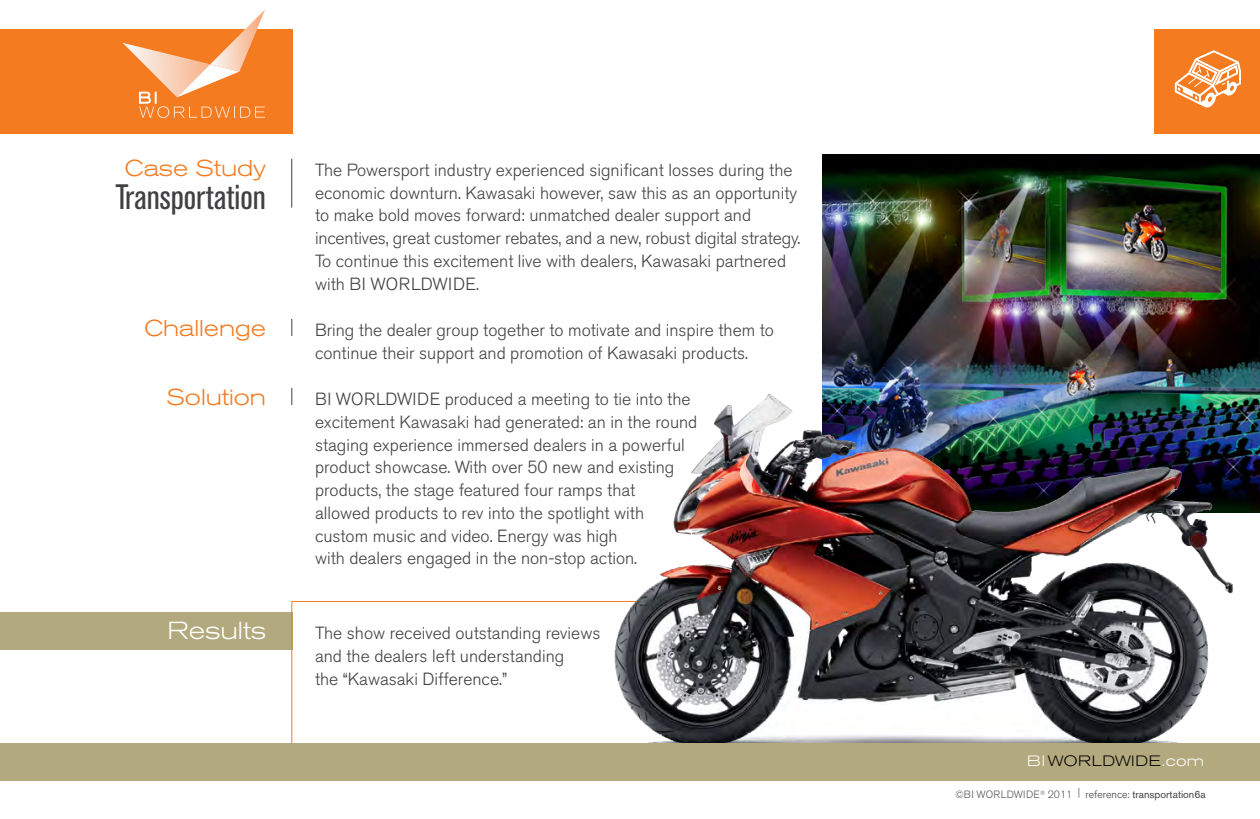
<style>
.page{position:relative;width:1260px;height:819px;background:#fff}
.page>*{position:absolute;margin:0;border:0;box-sizing:border-box;transform-origin:0 0}
.t1{font:condensed 35px "Akzidenz Grotesk BE";color:#414042}
.t2{font:300 expanded 24.5px "Akzidenz Grotesk BE";color:#fff}
.t3{font:300 expanded 22.75px "Akzidenz Grotesk BE";color:#f47b20}
.t4{font:300 17.5px/22.8px "Akzidenz Grotesk BE";color:#414042}
.t5{font:300 expanded 14.88px "Akzidenz Grotesk BE";letter-spacing:.03em;color:#000}
.t6{font:300 10.5px "Akzidenz Grotesk BE";color:#565659}
.s1{color:#fff}
.s2{color:#414042}
.s3{font-weight:400;color:#414042}
</style>
<div class="page">
<div style="left:0;top:612px;width:292px;height:38px;background:#b3a97e"></div>
<img style="left:822px;top:155px;width:438px;height:166px">
<hr style="left:291px;top:159px;width:1px;height:49px;background:#414042">
<div style="left:0;top:29px;width:292px;height:105px;background:#f47b20"></div>
<svg style="left:123px;top:9px;width:142px;height:109px"></svg>
<svg style="left:291px;top:319px;width:1px;height:17px"></svg>
<svg style="left:291px;top:388px;width:1px;height:17px"></svg>
<img style="left:571px;top:321px;width:689px;height:422px">
<div style="left:1155px;top:29px;width:105px;height:105px;background:#f47b20"></div>
<svg style="left:1175px;top:50px;width:66px;height:57px"></svg>
<div style="left:0;top:743px;width:1260px;height:38px;background:#b3a97e"></div>
<h3 class="t3" style="left:125px;top:155px;width:143px">Case Study</h3>
<p class="t4" style="left:315px;top:159px;width:479px">The Powersport industry experienced significant losses during the</p>
<h1 class="t1" style="left:115px;top:177px;width:152px">Transportation</h1>
<p class="t4" style="left:315px;top:182px;width:487px">economic downturn. Kawasaki however, saw this as an opportunity to make bold moves forward: unmatched dealer support and incentives, great customer rebates, and a new, robust digital strategy.<br>To continue this excitement live with dealers, Kawasaki partnered with BI Worldwi dE.</p>
<h3 class="t3" style="left:144px;top:315px;width:123px">Challenge</h3>
<p class="t4" style="left:315px;top:319px;width:461px">Bring the dealer group together to motivate and inspire them to continue their support and promotion of Kawasaki products.</p>
<h3 class="t3" style="left:167px;top:384px;width:101px">Solution</h3>
<p class="t4" style="left:315px;top:388px;width:49px">BI WORLD</p>
<p class="t4" style="left:315px;top:388px;width:384px;text-indent:82px">WIDE produced a meeting to tie into the excitement Kawasaki had generated: an in the round staging experience immersed dealers in a powerful product showcase. With over 50 new and existing products, the stage featured four ramps that<br>allowed products to rev into the spotlight with custom music and video. Energy was high<br>with dealers engaged in the non-stop action.</p>
<h2 class="t2" style="left:167px;top:617px;width:100px">Results</h2>
<p class="t4" style="left:315px;top:622px;width:287px">The show received outstanding reviews and the dealers left understanding<br>the “Kawasaki Difference.”</p>
<p class="t5" style="left:1027px;top:753px;width:179px"><span class="s1">bi</span>worldwide<span class="s1">.com</span></p>
<p class="t6" style="left:955px;top:789px;width:252px">©BI Worldwi de <sup>®</sup> 2011 | <span class="s2">reference:</span> <span class="s3">transportation6a</span></p>
</div>
